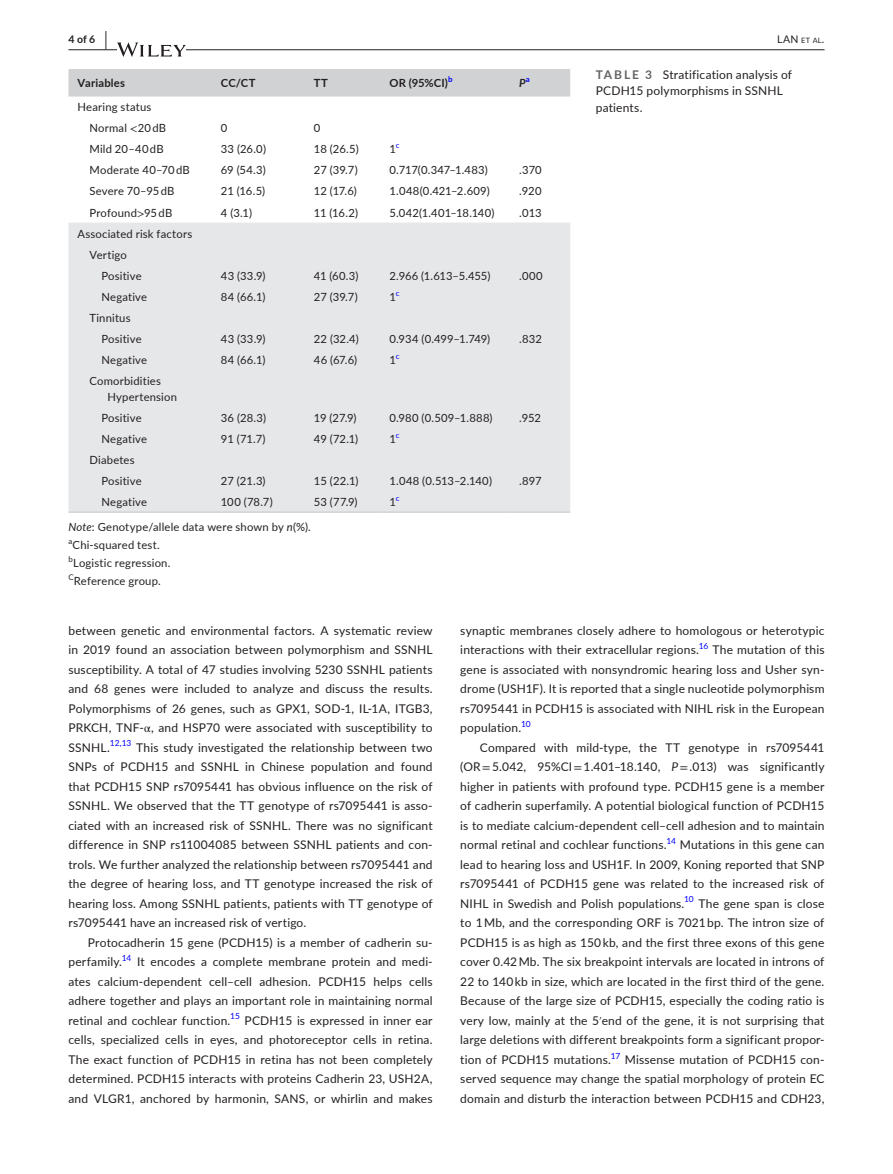
<style>
.page{position:relative;width:893px;height:1174px;background:#fff}
.page>*{position:absolute;margin:0;border:0;box-sizing:border-box;transform-origin:0 0}
.t1{font:12px/19.5px "Lato";letter-spacing:.015em;color:#231f20;text-align:justify}
.t2{font:11.25px/21px "Lato";letter-spacing:.015em;color:#231f20}
.t3{font:700 11.25px "Lato";letter-spacing:.02em;color:#231f20}
.t4{font:11.25px "Lato";letter-spacing:-.01em;color:#231f20}
.t5{font:italic 700 11.25px "Lato";color:#231f20}
.t6{font:10.5px "Lato";color:#231f20}
.t7{font:700 10.5px "Lato";color:#231f20}
.t8{font:8.4px "Lato";letter-spacing:-.005em;color:#00f}
.t9{font:7.8px "Lato";color:#00f}
.t10{font:7.8px "Lato";color:#231f20}
.t11{font:700 7.8px "Lato";color:#00f}
.s1{font-size:19.5px}
.s2{font-size:7.35px}
.s3{font-family:"STIX"}
.s4{font-style:italic}
.s5{font-weight:700;color:#636366}
</style>
<div class="page">
<hr style="left:68px;top:49px;width:756px;height:1px;background:#231f20">
<svg style="left:117px;top:42px;width:69px;height:15px"></svg>
<div style="left:68px;top:69px;width:502px;height:28px;background:#d1d2d4"></div>
<div style="left:68px;top:222px;width:502px;height:289px;background:#e6e7e9"></div>
<hr style="left:68px;top:511px;width:144px;height:2px;background:#d1d2d4">
<hr style="left:212px;top:511px;width:93px;height:2px;background:#d1d2d4">
<hr style="left:305px;top:511px;width:75px;height:2px;background:#d1d2d4">
<hr style="left:380px;top:511px;width:130px;height:2px;background:#d1d2d4">
<hr style="left:510px;top:511px;width:60px;height:2px;background:#d1d2d4">
<p class="t7" style="left:68px;top:31px;width:40px">4 of 6 <span class="s1">|</span></p>
<p class="t6" style="left:777px;top:31px;width:49px">LAN <span class="s2">et al</span>.</p>
<p class="t3" style="left:77px;top:75px;width:49px">Variables</p>
<p class="t3" style="left:221px;top:75px;width:36px">CC/CT</p>
<p class="t3" style="left:314px;top:75px;width:15px">TT</p>
<p class="t3" style="left:389px;top:75px;width:60px">OR (95%CI)</p>
<p class="t11" style="left:448px;top:74px;width:6px">b</p>
<p class="t5" style="left:519px;top:75px;width:8px">P</p>
<p class="t11" style="left:526px;top:74px;width:5px">a</p>
<p class="t2" style="left:89px;top:96px;width:78px;text-indent:-12px">Hearing status<br>Normal <span class="s3">&lt;</span>20 dB</p>
<p class="t2" style="left:221px;top:117px;width:8px">0</p>
<p class="t2" style="left:314px;top:117px;width:8px">0</p>
<p class="t2" style="left:89px;top:138px;width:76px">Mild 20–40 dB</p>
<p class="t2" style="left:221px;top:138px;width:47px">33 (26.0)</p>
<p class="t2" style="left:314px;top:138px;width:46px">18 (26.5)</p>
<p class="t2" style="left:389px;top:138px;width:8px">1</p>
<p class="t9" style="left:396px;top:140px;width:5px">c</p>
<p class="t2" style="left:89px;top:159px;width:102px">Moderate 40–70 dB</p>
<p class="t2" style="left:221px;top:159px;width:46px">69 (54.3)</p>
<p class="t2" style="left:314px;top:159px;width:45px">27 (39.7)</p>
<p class="t2" style="left:389px;top:159px;width:100px">0.717(0.347–1.483)</p>
<p class="t2" style="left:519px;top:159px;width:24px">.370</p>
<p class="t2" style="left:89px;top:180px;width:86px">Severe 70–95 dB</p>
<p class="t2" style="left:221px;top:180px;width:46px">21 (16.5)</p>
<p class="t2" style="left:314px;top:180px;width:44px">12 (17.6)</p>
<p class="t2" style="left:389px;top:180px;width:102px">1.048(0.421–2.609)</p>
<p class="t2" style="left:519px;top:180px;width:24px">.920</p>
<p class="t2" style="left:89px;top:201px;width:84px">Profound<span class="s3">&gt;</span>95 dB</p>
<p class="t2" style="left:221px;top:201px;width:33px">4 (3.1)</p>
<p class="t2" style="left:314px;top:201px;width:46px">11 (16.2)</p>
<p class="t2" style="left:389px;top:201px;width:107px">5.042(1.401–18.140)</p>
<p class="t2" style="left:519px;top:201px;width:24px">.013</p>
<p class="t2" style="left:77px;top:222px;width:116px">Associated risk factors</p>
<p class="t2" style="left:89px;top:244px;width:39px">Vertigo</p>
<p class="t2" style="left:101px;top:265px;width:42px">Positive</p>
<p class="t2" style="left:221px;top:265px;width:46px">43 (33.9)</p>
<p class="t2" style="left:314px;top:265px;width:46px">41 (60.3)</p>
<p class="t4" style="left:389px;top:268px;width:103px">2.966 (1.613–5.455)</p>
<p class="t2" style="left:519px;top:265px;width:25px">.000</p>
<p class="t2" style="left:101px;top:286px;width:47px">Negative</p>
<p class="t2" style="left:221px;top:286px;width:46px">84 (66.1)</p>
<p class="t2" style="left:314px;top:286px;width:45px">27 (39.7)</p>
<p class="t2" style="left:389px;top:286px;width:8px">1</p>
<p class="t9" style="left:396px;top:287px;width:5px">c</p>
<p class="t2" style="left:101px;top:307px;width:42px;text-indent:-12px">Tinnitus<br>Positive</p>
<p class="t2" style="left:221px;top:328px;width:46px">43 (33.9)</p>
<p class="t2" style="left:314px;top:328px;width:46px">22 (32.4)</p>
<p class="t2" style="left:389px;top:328px;width:102px">0.934 (0.499–1.749)</p>
<p class="t2" style="left:519px;top:328px;width:24px">.832</p>
<p class="t2" style="left:101px;top:349px;width:47px">Negative</p>
<p class="t2" style="left:221px;top:349px;width:46px">84 (66.1)</p>
<p class="t2" style="left:314px;top:349px;width:45px">46 (67.6)</p>
<p class="t2" style="left:389px;top:349px;width:8px">1</p>
<p class="t9" style="left:396px;top:350px;width:5px">c</p>
<p class="t2" style="left:107px;top:372px;width:71px;line-height:15.8px;text-indent:-18px">Comorbidities<br>Hypertension</p>
<p class="t2" style="left:101px;top:407px;width:42px">Positive</p>
<p class="t2" style="left:221px;top:407px;width:47px">36 (28.3)</p>
<p class="t2" style="left:314px;top:407px;width:44px">19 (27.9)</p>
<p class="t2" style="left:389px;top:407px;width:105px">0.980 (0.509–1.888)</p>
<p class="t2" style="left:519px;top:407px;width:23px">.952</p>
<p class="t2" style="left:101px;top:428px;width:47px">Negative</p>
<p class="t2" style="left:221px;top:428px;width:46px">91 (71.7)</p>
<p class="t2" style="left:314px;top:428px;width:46px">49 (72.1)</p>
<p class="t2" style="left:389px;top:428px;width:8px">1</p>
<p class="t9" style="left:396px;top:429px;width:5px">c</p>
<p class="t2" style="left:101px;top:449px;width:42px;text-indent:-12px">Diabetes<br>Positive</p>
<p class="t2" style="left:221px;top:470px;width:46px">27 (21.3)</p>
<p class="t2" style="left:314px;top:470px;width:46px">15 (22.1)</p>
<p class="t2" style="left:389px;top:470px;width:104px">1.048 (0.513–2.140)</p>
<p class="t2" style="left:519px;top:470px;width:24px">.897</p>
<p class="t2" style="left:101px;top:491px;width:47px">Negative</p>
<p class="t2" style="left:221px;top:491px;width:53px">100 (78.7)</p>
<p class="t2" style="left:314px;top:491px;width:45px">53 (77.9)</p>
<p class="t2" style="left:389px;top:491px;width:8px">1</p>
<p class="t9" style="left:396px;top:492px;width:5px">c</p>
<p class="t2" style="left:68px;top:516px;width:244px"><span class="s4">Note</span>: Genotype/allele data were shown by <span class="s4">n</span>(%).</p>
<p class="t10" style="left:68px;top:535px;width:5px">a</p>
<p class="t2" style="left:73px;top:534px;width:89px">Chi-squared test.</p>
<p class="t10" style="left:68px;top:553px;width:6px">b</p>
<p class="t2" style="left:73px;top:552px;width:99px">Logistic regression.</p>
<p class="t10" style="left:68px;top:571px;width:7px">C</p>
<p class="t2" style="left:74px;top:570px;width:88px">Reference group.</p>
<p class="t1" style="left:596px;top:66px;width:198px;line-height:16.5px;text-align:left"><span class="s5">TABLE 3</span> Stratification analysis of<br>PCDH15 polymorphisms in SSNHL patients.</p>
<p class="t1" style="left:68px;top:620px;width:366px">between genetic and environmental factors. A systematic review in 2019 found an association between polymorphism and SSNHL susceptibility. A total of 47 studies involving 5230 SSNHL patients and 68 genes were included to analyze and discuss the results.<br>Polymorphisms of 26 genes, such as GPX1, SOD-1, IL-1A, ITGB3, PRKCH, TNF-<span class="s3">α</span>, and HSP70 were associated with susceptibility to SSNHL.</p>
<p class="t8" style="left:110px;top:737px;width:23px">12,13</p>
<p class="t1" style="left:68px;top:737px;width:366px;text-indent:68px">This study investigated the relationship between two SNPs of PCDH15 and SSNHL in Chinese population and found that PCDH15 SNP rs7095441 has obvious influence on the risk of SSNHL. We observed that the TT genotype of rs7095441 is asso&shy;ciated with an increased risk of SSNHL. There was no significant difference in SNP rs11004085 between SSNHL patients and con&shy;trols. We further analyzed the relationship between rs7095441 and the degree of hearing loss, and TT genotype increased the risk of hearing loss. Among SSNHL patients, patients with TT genotype of rs7095441 have an increased risk of vertigo.</p>
<p class="t1" style="left:68px;top:932px;width:366px;text-indent:20px">Protocadherin 15 gene (PCDH15) is a member of cadherin su&shy;perfamily.<sup>14</sup></p>
<p class="t1" style="left:68px;top:951px;width:366px;text-indent:69px">It encodes a complete membrane protein and medi&shy;ates calcium-dependent cell–cell adhesion. PCDH15 helps cells adhere together and plays an important role in maintaining normal retinal and cochlear function.<sup>15</sup> PCDH15 is expressed in inner ear cells, specialized cells in eyes, and photoreceptor cells in retina.<br>The exact function of PCDH15 in retina has not been completely determined. PCDH15 interacts with proteins Cadherin 23, USH2A, and VLGR1, anchored by harmonin, SANS, or whirlin and makes</p>
<p class="t1" style="left:460px;top:620px;width:366px">synaptic membranes closely adhere to homologous or heterotypic interactions with their extracellular regions.</p>
<p class="t8" style="left:699px;top:640px;width:11px">16</p>
<p class="t1" style="left:460px;top:639px;width:366px;text-indent:252px">The mutation of this gene is associated with nonsyndromic hearing loss and Usher syn&shy;drome (USH1F). It is reported that a single nucleotide polymorphism rs7095441 in PCDH15 is associated with NIHL risk in the European population.</p>
<p class="t8" style="left:521px;top:718px;width:11px">10</p>
<p class="t1" style="left:460px;top:737px;width:366px;text-indent:20px">Compared with mild-type, the TT genotype in rs7095441 (OR <span class="s3">=</span> 5.042, 95%CI <span class="s3">=</span> 1.401–18.140, <span class="s4">P</span><span class="s3">=</span> .013) was significantly higher in patients with profound type. PCDH15 gene is a member of cadherin superfamily. A potential biological function of PCDH15 is to mediate calcium-dependent cell–cell adhesion and to maintain normal retinal and cochlear functions.<sup>14</sup> Mutations in this gene can lead to hearing loss and USH1F. In 2009, Koning reported that SNP rs7095441 of PCDH15 gene was related to the increased risk of NIHL in Swedish and Polish populations.</p>
<p class="t8" style="left:684px;top:893px;width:11px">10</p>
<p class="t1" style="left:460px;top:893px;width:366px;text-indent:238px">The gene span is close to 1 Mb, and the corresponding ORF is 7021 bp. The intron size of PCDH15 is as high as 150 kb, and the first three exons of this gene cover 0.42 Mb. The six breakpoint intervals are located in introns of 22 to 140 kb in size, which are located in the first third of the gene.<br>Because of the large size of PCDH15, especially the coding ratio is very low, mainly at the 5<span class="s3">′</span>end of the gene, it is not surprising that large deletions with different breakpoints form a significant propor&shy;tion of PCDH15 mutations.<sup>17</sup> Missense mutation of PCDH15 con&shy;served sequence may change the spatial morphology of protein EC domain and disturb the interaction between PCDH15 and CDH23,</p>
</div>
